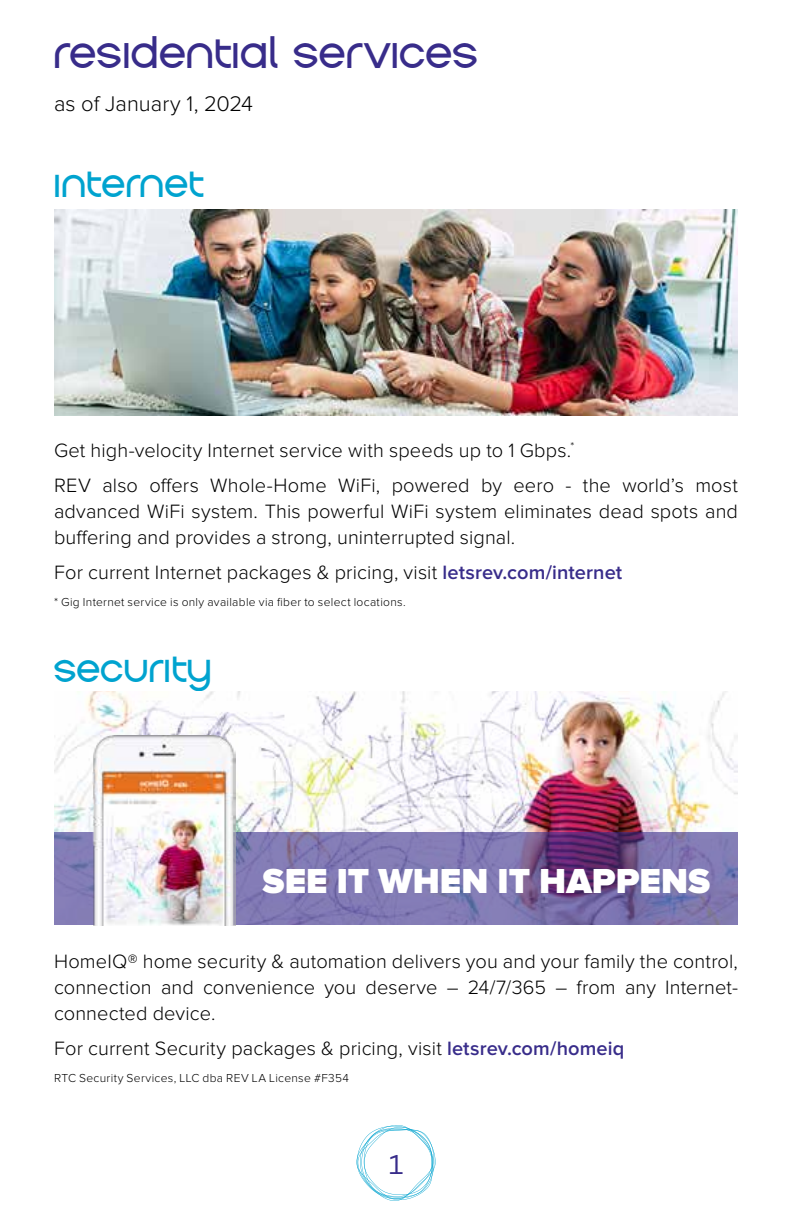
<style>
.page{position:relative;width:792px;height:1224px;background:#fff}
.page>*{position:absolute;margin:0;border:0;box-sizing:border-box;transform-origin:0 0}
.t1{font:36px "Rev New";letter-spacing:.04em;color:#382c8a}
.t2{font:900 36px "Proxima Nova";color:#fff}
.t3{font:32px "Rev New";color:#00a3cf}
.t4{font:28px "Campton";color:#382c8a}
.t5{font:300 22px "Proxima Nova";letter-spacing:-.02em;color:#000}
.t6{font:300 20px/26px "Proxima Nova";letter-spacing:.01em;color:#000}
.t7{font:300 12px "Proxima Nova";letter-spacing:.025em;color:#000}
.s1{font-weight:600;color:#382c8a}
</style>
<div class="page">
<svg style="left:356px;top:1125px;width:80px;height:76px"></svg>
<img style="left:54px;top:209px;width:684px;height:206px">
<img style="left:54px;top:692px;width:684px;height:140px">
<svg style="left:54px;top:832px;width:684px;height:93px;background:#796da7"></svg>
<img style="left:92px;top:736px;width:144px;height:189px">
<h1 class="t1" style="left:54px;top:31px;width:23px">res</h1>
<h1 class="t1" style="left:123px;top:31px;width:35px">ident</h1>
<h1 class="t1" style="left:232px;top:31px;width:112px">ial Serv</h1>
<h1 class="t1" style="left:391px;top:31px;width:35px">ices</h1>
<p class="t5" style="left:54px;top:93px;width:201px">as of January 1, 2024</p>
<h2 class="t3" style="left:54px;top:164px;width:20px">Internet</h2>
<p class="t6" style="left:54px;top:434px;width:685px;line-height:35px">Get high-velocity Internet service with speeds up to 1 Gbps.<sup>*<br></sup>REV also offers Whole-Home WiFi, powered by eero - the world’s most</p>
<p class="t6" style="left:54px;top:499px;width:686px">advanced WiFi system. This powerful WiFi system eliminates dead spots and buffering and provides a strong, uninterrupted signal.</p>
<p class="t6" style="left:54px;top:560px;width:570px">For current Internet packages &amp; pricing, visit <span class="s1">letsrev.com/internet</span></p>
<p class="t7" style="left:54px;top:597px;width:353px">* Gig Internet service is only available via fiber to select locations.</p>
<h2 class="t3" style="left:54px;top:649px;width:46px">Secur</h2>
<h2 class="t3" style="left:164px;top:649px;width:49px">ity</h2>
<h1 class="t2" style="left:263px;top:865px;width:449px">SEE IT WHEN IT HAPPENS</h1>
<p class="t6" style="left:54px;top:949px;width:686px;text-align:justify">HomeIQ® home security &amp; automation delivers you and your family the control, connection and convenience you deserve – 24/7/365 – from any Internet&shy;connected device.</p>
<p class="t6" style="left:54px;top:1036px;width:572px">For current Security packages &amp; pricing, visit <span class="s1">letsrev.com/homeiq</span></p>
<p class="t7" style="left:54px;top:1072px;width:297px">RTC Security Services, LLC dba REV LA License #F354</p>
<h3 class="t4" style="left:389px;top:1147px;width:16px">1</h3>
</div>
